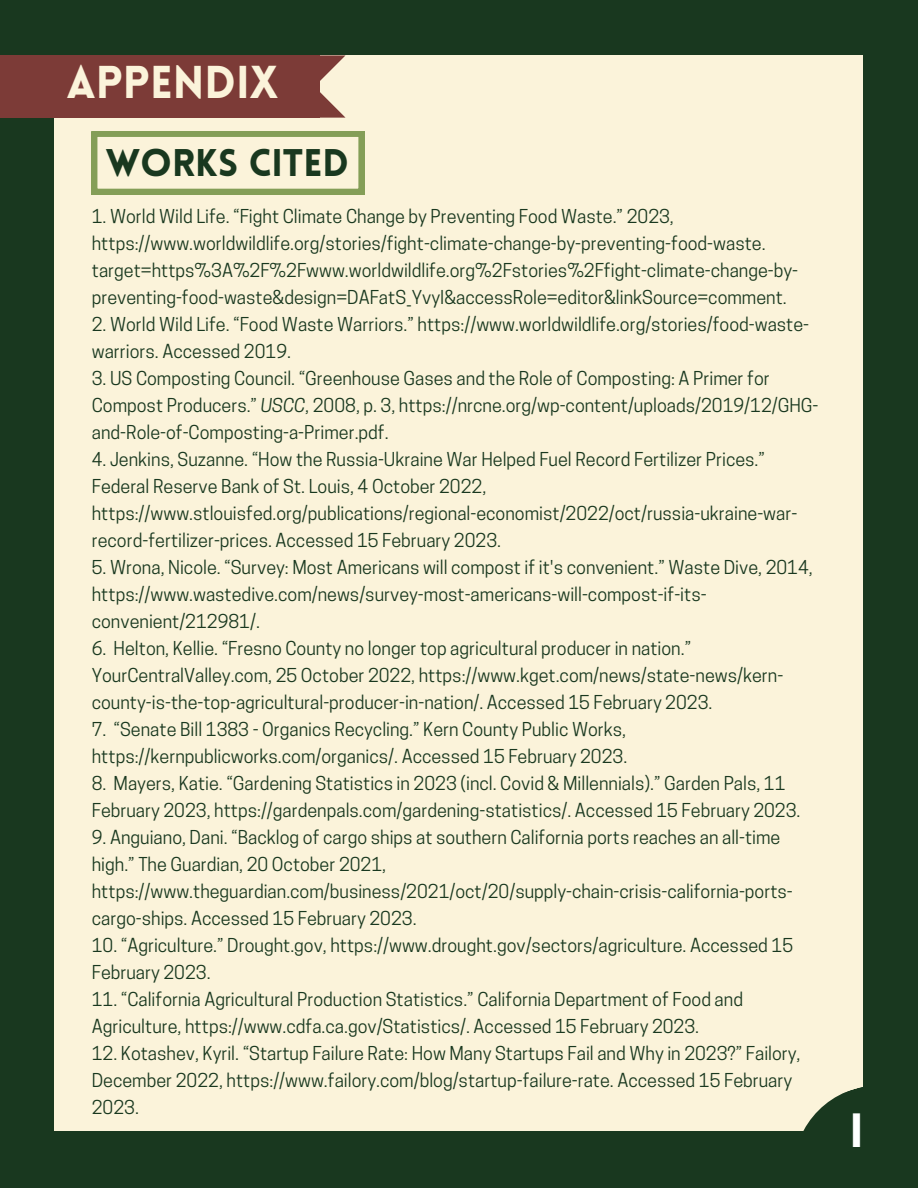
<style>
.page{position:relative;width:918px;height:1188px;background:#19381f}
.page>*{position:absolute;margin:0;border:0;box-sizing:border-box;transform-origin:0 0}
.t1{font:900 45px "Lovelo";color:#fbf3da}
.t2{font:700 43.05px "Cooper Hewitt";color:#fff}
.t3{font:900 37.65px "Lovelo";color:#19381f}
.t4{font:18px/27px "Cooper Hewitt";color:#19381f}
.s1{font-style:italic}
</style>
<div class="page">
<div style="left:54px;top:55px;width:809px;height:1076px;background:#fbf3da"></div>
<svg style="left:92px;top:131px;width:272px;height:63px"></svg>
<div style="left:0;top:55px;width:319px;height:63px;background:#7c3b37"></div>
<svg style="left:319px;top:55px;width:27px;height:62px"></svg>
<svg style="left:803px;top:1087px;width:60px;height:44px"></svg>
<h1 class="t1" style="left:66px;top:65px;width:213px">APPENDIX</h1>
<h3 class="t3" style="left:106px;top:147px;width:245px">WORKS CITED</h3>
<p class="t4" style="left:92px;top:205px;width:708px">1. World Wild Life. “Fight Climate Change by Preventing Food Waste.” 2023, https://www.worldwildlife.org/stories/fight-climate-change-by-preventing-food-waste. target=https%3A%2F%2Fwww.worldwildlife.org%2Fstories%2Ffight-climate-change-by&shy;preventing-food-waste&amp;design=DAFatS_YvyI&amp;accessRole=editor&amp;linkSource=comment.</p>
<p class="t4" style="left:92px;top:313px;width:719px">2. World Wild Life. “Food Waste Warriors.” https://www.worldwildlife.org/stories/food-waste&shy;warriors. Accessed 2019.</p>
<p class="t4" style="left:92px;top:367px;width:728px">3. US Composting Council. “Greenhouse Gases and the Role of Composting: A Primer for<br>Compost Producers.” <span class="s1">USCC</span>, 2008, p. 3, https://nrcne.org/wp-content/uploads/2019/12/GHG&shy;and-Role-of-Composting-a-Primer.pdf.</p>
<p class="t4" style="left:92px;top:448px;width:707px">4. Jenkins, Suzanne. “How the Russia-Ukraine War Helped Fuel Record Fertilizer Prices.” Federal Reserve Bank of St. Louis, 4 October 2022, https://www.stlouisfed.org/publications/regional-economist/2022/oct/russia-ukraine-war&shy;record-fertilizer-prices. Accessed 15 February 2023.</p>
<p class="t4" style="left:92px;top:556px;width:722px">5. Wrona, Nicole. “Survey: Most Americans will compost if it's convenient.” Waste Dive, 2014, https://www.wastedive.com/news/survey-most-americans-will-compost-if-its&shy;convenient/212981/.</p>
<p class="t4" style="left:92px;top:637px;width:693px">6. Helton, Kellie. “Fresno County no longer top agricultural producer in nation.”<br>YourCentralValley.com, 25 October 2022, https://www.kget.com/news/state-news/kern&shy;county-is-the-top-agricultural-producer-in-nation/. Accessed 15 February 2023.</p>
<p class="t4" style="left:92px;top:718px;width:537px">7. “Senate Bill 1383 - Organics Recycling.” Kern County Public Works, https://kernpublicworks.com/organics/. Accessed 15 February 2023.</p>
<p class="t4" style="left:92px;top:772px;width:710px">8. Mayers, Katie. “Gardening Statistics in 2023 (incl. Covid &amp; Millennials).” Garden Pals, 11<br>February 2023, https://gardenpals.com/gardening-statistics/. Accessed 15 February 2023.</p>
<p class="t4" style="left:92px;top:826px;width:703px">9. Anguiano, Dani. “Backlog of cargo ships at southern California ports reaches an all-time high.” The Guardian, 20 October 2021, https://www.theguardian.com/business/2021/oct/20/supply-chain-crisis-california-ports&shy;cargo-ships. Accessed 15 February 2023.</p>
<p class="t4" style="left:92px;top:934px;width:703px">10. “Agriculture.” Drought.gov, https://www.drought.gov/sectors/agriculture. Accessed 15<br>February 2023.</p>
<p class="t4" style="left:92px;top:988px;width:653px">11. “California Agricultural Production Statistics.” California Department of Food and<br>Agriculture, https://www.cdfa.ca.gov/Statistics/. Accessed 15 February 2023.</p>
<p class="t4" style="left:92px;top:1042px;width:710px">12. Kotashev, Kyril. “Startup Failure Rate: How Many Startups Fail and Why in 2023?” Failory,<br>December 2022, https://www.failory.com/blog/startup-failure-rate. Accessed 15 February<br>2023.</p>
<h2 class="t2" style="left:851px;top:1115px;width:14px">I</h2>
</div>
